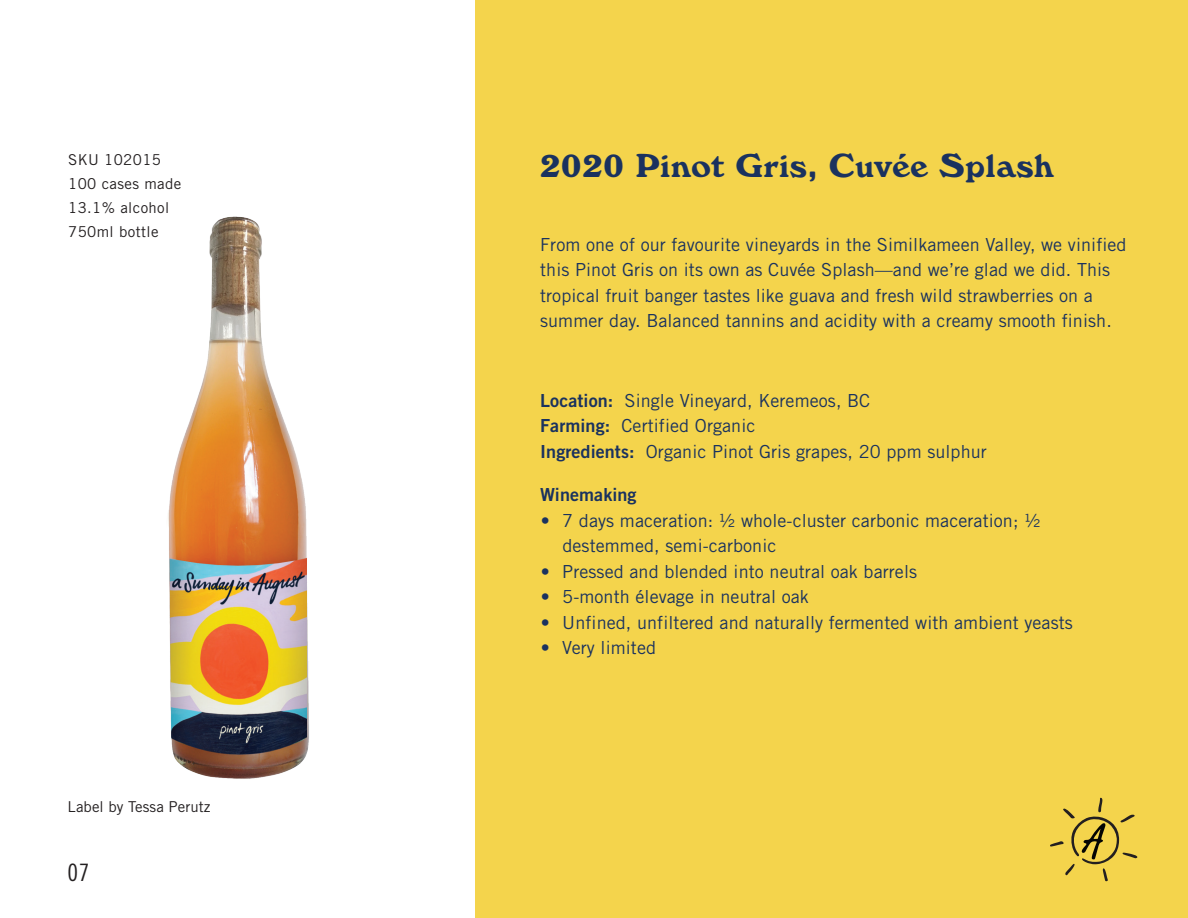
<style>
.page{position:relative;width:1188px;height:918px;background:#fff}
.page>*{position:absolute;margin:0;border:0;box-sizing:border-box;transform-origin:0 0}
.t1{font:700 34.5px "Windsor D";letter-spacing:.025em;color:#1a325f}
.t2{font:24px "Trade Gothic Cond Eighteen";color:#231f20}
.t3{font:18px/25.5px "Trade Gothic";letter-spacing:.005em;color:#1a325f}
.t4{font:18px "Trade Gothic Bold Two";letter-spacing:.005em;color:#1a325f}
.t5{font:15px/24px "Trade Gothic";letter-spacing:.025em;color:#231f20}
.t6{font:15px "Trade Gothic";letter-spacing:.005em;color:#231f20}
.s1{font-family:"Trade Gothic Bold Two"}
</style>
<div class="page">
<div style="left:475px;top:0;width:713px;height:918px;background:#f4d44c"></div>
<svg style="left:1050px;top:798px;width:87px;height:83px"></svg>
<img style="left:168px;top:216px;width:141px;height:563px">
<p class="t5" style="left:68px;top:147px;width:115px">SKU 102015<br>100 cases made<br>13.1% alcohol<br>750ml bottle</p>
<p class="t6" style="left:68px;top:798px;width:145px">Label by Tessa Perutz</p>
<h2 class="t2" style="left:68px;top:859px;width:23px">07</h2>
<h1 class="t1" style="left:540px;top:145px;width:515px">2020 Pinot Gris, Cuvée Splash</h1>
<p class="t3" style="left:540px;top:231px;width:588px">From one of our favourite vineyards in the Similkameen Valley, we vinified this Pinot Gris on its own as Cuvée Splash—and we’re glad we did. This tropical fruit banger tastes like guava and fresh wild strawberries on a summer day. Balanced tannins and acidity with a creamy smooth finish.</p>
<p class="t3" style="left:540px;top:387px;width:448px"><span class="s1">Location:</span> Single Vineyard, Keremeos, BC<br><span class="s1">Farming:</span> Certified Organic<br><span class="s1">Ingredients:</span> Organic Pinot Gris grapes, 20 ppm sulphur</p>
<p class="t4" style="left:540px;top:484px;width:98px">Winemaking</p>
<p class="t3" style="left:562px;top:507px;width:480px;text-indent:-22px">• 7 days maceration: ½ whole-cluster carbonic maceration; ½ destemmed, semi-carbonic</p>
<p class="t3" style="left:541px;top:558px;width:378px">• Pressed and blended into neutral oak barrels</p>
<p class="t3" style="left:541px;top:584px;width:270px">• 5-month élevage in neutral oak</p>
<p class="t3" style="left:541px;top:609px;width:534px">• Unfined, unfiltered and naturally fermented with ambient yeasts</p>
<p class="t3" style="left:541px;top:635px;width:117px">• Very limited</p>
</div>
